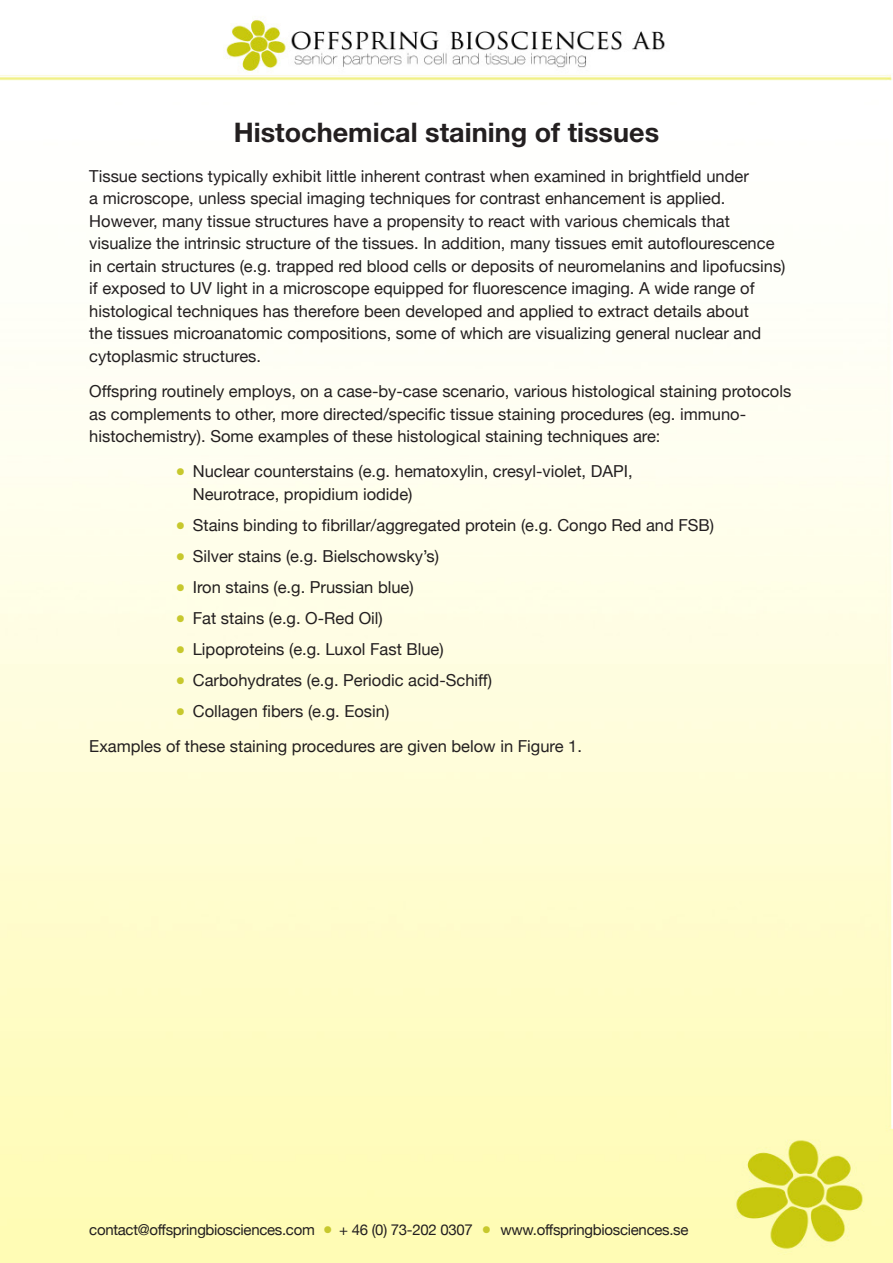
<style>
.page{position:relative;width:893px;height:1263px;background:#fff}
.page>*{position:absolute;margin:0;border:0;box-sizing:border-box;transform-origin:0 0}
.rubrik{font:700 27px "Helvetica Neue";color:#231f20}
.brödtext{font:16.5px/22.5px "Helvetica Neue";color:#231f20}
.t1{font:15px "Helvetica Neue";letter-spacing:-.02em;color:#231f20}
.s1{font-size:31.5px;color:#c7c82d}
</style>
<div class="page">
<img style="left:0;top:17px;width:893px;height:1246px">
<p class="rubrik" style="left:234px;top:116px;width:427px">Histochemical staining of tissues</p>
<p class="brödtext" style="left:89px;top:166px;width:698px">Tissue sections typically exhibit little inherent contrast when examined in brightfield under<br>a microscope, unless special imaging techniques for contrast enhancement is applied.<br>However, many tissue structures have a propensity to react with various chemicals that visualize the intrinsic structure of the tissues. In addition, many tissues emit autoflourescence in certain structures (e.g. trapped red blood cells or deposits of neuromelanins and lipofucsins) if exposed to UV light in a microscope equipped for fluorescence imaging. A wide range of histological techniques has therefore been developed and applied to extract details about<br>the tissues microanatomic compositions, some of which are visualizing general nuclear and cytoplasmic structures.</p>
<p class="brödtext" style="left:89px;top:381px;width:703px">Offspring routinely employs, on a case-by-case scenario, various histological staining protocols as complements to other, more directed/specific tissue staining procedures (eg. immuno&shy;histochemistry). Some examples of these histological staining techniques are:</p>
<p class="brödtext" style="left:193px;top:461px;width:441px;text-indent:-18px"><span class="s1">•</span> Nuclear counterstains (e.g. hematoxylin, cresyl-violet, DAPI,<br>Neurotrace, propidium iodide)</p>
<p class="brödtext" style="left:175px;top:515px;width:541px"><span class="s1">•</span> Stains binding to fibrillar/aggregated protein (e.g. Congo Red and FSB)</p>
<p class="brödtext" style="left:175px;top:546px;width:266px"><span class="s1">•</span> Silver stains (e.g. Bielschowsky’s)</p>
<p class="brödtext" style="left:175px;top:577px;width:240px"><span class="s1">•</span> Iron stains (e.g. Prussian blue)</p>
<p class="brödtext" style="left:175px;top:608px;width:210px"><span class="s1">•</span> Fat stains (e.g. O-Red Oil)</p>
<p class="brödtext" style="left:175px;top:639px;width:270px"><span class="s1">•</span> Lipoproteins (e.g. Luxol Fast Blue)</p>
<p class="brödtext" style="left:175px;top:670px;width:319px"><span class="s1">•</span> Carbohydrates (e.g. Periodic acid-Schiff)</p>
<p class="brödtext" style="left:175px;top:701px;width:216px"><span class="s1">•</span> Collagen fibers (e.g. Eosin)</p>
<p class="brödtext" style="left:89px;top:736px;width:494px">Examples of these staining procedures are given below in Figure 1.</p>
<p class="t1" style="left:89px;top:1219px;width:601px">contact@offspringbiosciences.com <span class="s1">•</span> + 46 (0) 73-202 0307 <span class="s1">•</span> www.offspringbiosciences.se</p>
</div>
